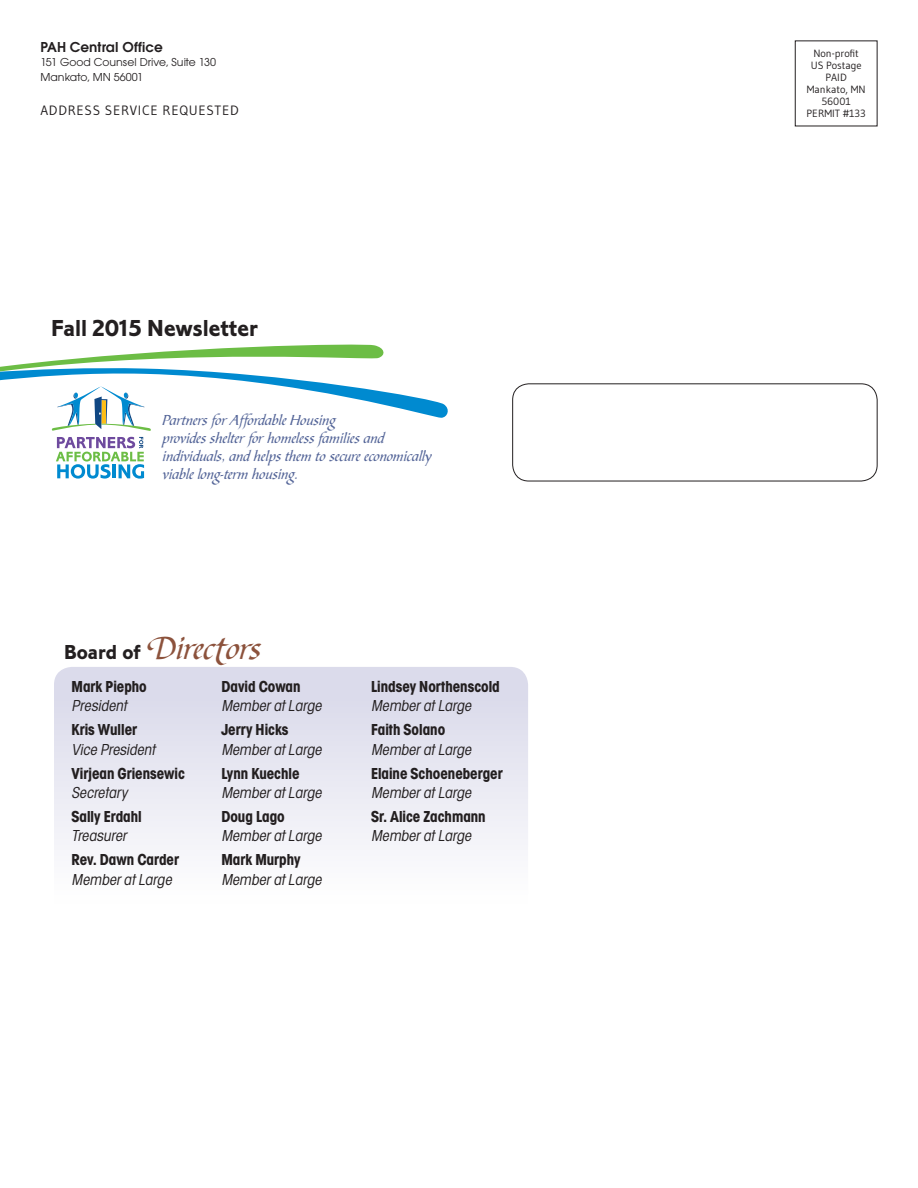
<style>
.page{position:relative;width:918px;height:1188px;background:#fff}
.page>*{position:absolute;margin:0;border:0;box-sizing:border-box;transform-origin:0 0}
.t1{font:24px "Corinthian Bold Plain";color:#231f20}
.t2{font:21px "Corinthian Bold Plain";color:#231f20}
.t3{font:700 condensed 16.5px "Avant Garde Gothic Itc T";color:#231f20}
.t4{font:italic condensed 16.5px "Avant Garde Gothic Itc T";color:#231f20}
.t5{font:15px/18px "Bible Scr T";color:#546598}
.t6{font:600 15px "Avant Garde Gothic Itc T";color:#231f20}
.t7{font:13.5px "Gudea";letter-spacing:.05em;color:#231f20}
.t8{font:12px/14.4px "Avant Garde Gothic Itc T";color:#231f20}
.t9{font:10.5px/12px "Gudea";color:#231f20;text-align:center}
.s1{font-family:"Bible Scr Swa T";font-size:33px;color:#8c523c}
.s2{font-family:"Bible Scr T";font-size:33px;color:#8c523c}
</style>
<div class="page">
<svg style="left:54px;top:667px;width:474px;height:178px;fill:#e5e5f0"></svg>
<svg style="left:56px;top:437px;width:88px;height:42px"></svg>
<div style="left:512px;top:383px;width:366px;height:98px;border:1px solid #231f20;border-radius:16px"></div>
<svg style="left:0;top:344px;width:448px;height:87px"></svg>
<p class="t6" style="left:40px;top:38px;width:124px">PAH Central Office</p>
<p class="t8" style="left:40px;top:55px;width:177px">151 Good Counsel Drive, Suite 130<br>Mankato, MN 56001</p>
<p class="t7" style="left:40px;top:101px;width:200px">ADDRESS SERVICE REQUESTED</p>
<h1 class="t1" style="left:51px;top:314px;width:208px">Fall 2015 Newsletter</h1>
<p class="t5" style="left:163px;top:412px;width:270px">Partners for Affordable Housing<br>provides shelter for homeless families and individuals, and helps them to secure economically viable long-term housing.</p>
<p class="t2" style="left:64px;top:639px;width:198px">Board of <span class="s1">D</span><span class="s2">irec</span><span class="s1">t</span><span class="s2">ors</span></p>
<p class="t3" style="left:72px;top:677px;width:77px">Mark Piepho</p>
<p class="t4" style="left:72px;top:696px;width:60px">President</p>
<p class="t3" style="left:72px;top:720px;width:67px">Kris Wuller</p>
<p class="t4" style="left:72px;top:740px;width:88px">Vice President</p>
<p class="t3" style="left:72px;top:763px;width:115px">Virjean Griensewic</p>
<p class="t4" style="left:72px;top:783px;width:57px">Secretary</p>
<p class="t3" style="left:72px;top:807px;width:72px">Sally Erdahl</p>
<p class="t4" style="left:72px;top:826px;width:60px">Treasurer</p>
<p class="t3" style="left:72px;top:850px;width:109px">Rev. Dawn Carder</p>
<p class="t4" style="left:72px;top:870px;width:105px">MemberatLarge</p>
<p class="t3" style="left:221px;top:677px;width:81px">David Cowan</p>
<p class="t4" style="left:221px;top:696px;width:105px">MemberatLarge</p>
<p class="t3" style="left:221px;top:720px;width:69px">Jerry Hicks</p>
<p class="t4" style="left:221px;top:740px;width:105px">MemberatLarge</p>
<p class="t3" style="left:221px;top:763px;width:80px">Lynn Kuechle</p>
<p class="t4" style="left:221px;top:783px;width:105px">MemberatLarge</p>
<p class="t3" style="left:221px;top:807px;width:65px">Doug Lago</p>
<p class="t4" style="left:221px;top:826px;width:105px">MemberatLarge</p>
<p class="t3" style="left:221px;top:850px;width:81px">Mark Murphy</p>
<p class="t4" style="left:221px;top:870px;width:105px">MemberatLarge</p>
<p class="t3" style="left:371px;top:677px;width:130px">Lindsey Northenscold</p>
<p class="t4" style="left:371px;top:696px;width:105px">MemberatLarge</p>
<p class="t3" style="left:371px;top:720px;width:76px">Faith Solano</p>
<p class="t4" style="left:371px;top:740px;width:105px">MemberatLarge</p>
<p class="t3" style="left:371px;top:763px;width:133px">Elaine Schoeneberger</p>
<p class="t4" style="left:371px;top:783px;width:105px">MemberatLarge</p>
<p class="t3" style="left:371px;top:807px;width:116px">Sr. Alice Zachmann</p>
<p class="t4" style="left:371px;top:826px;width:105px">MemberatLarge</p>
<p class="t9" style="left:807px;top:47px;width:61px">Non-profit<br>US Postage<br>PAID<br>Mankato, MN<br>56001<br>PERMIT #133</p>
</div>
